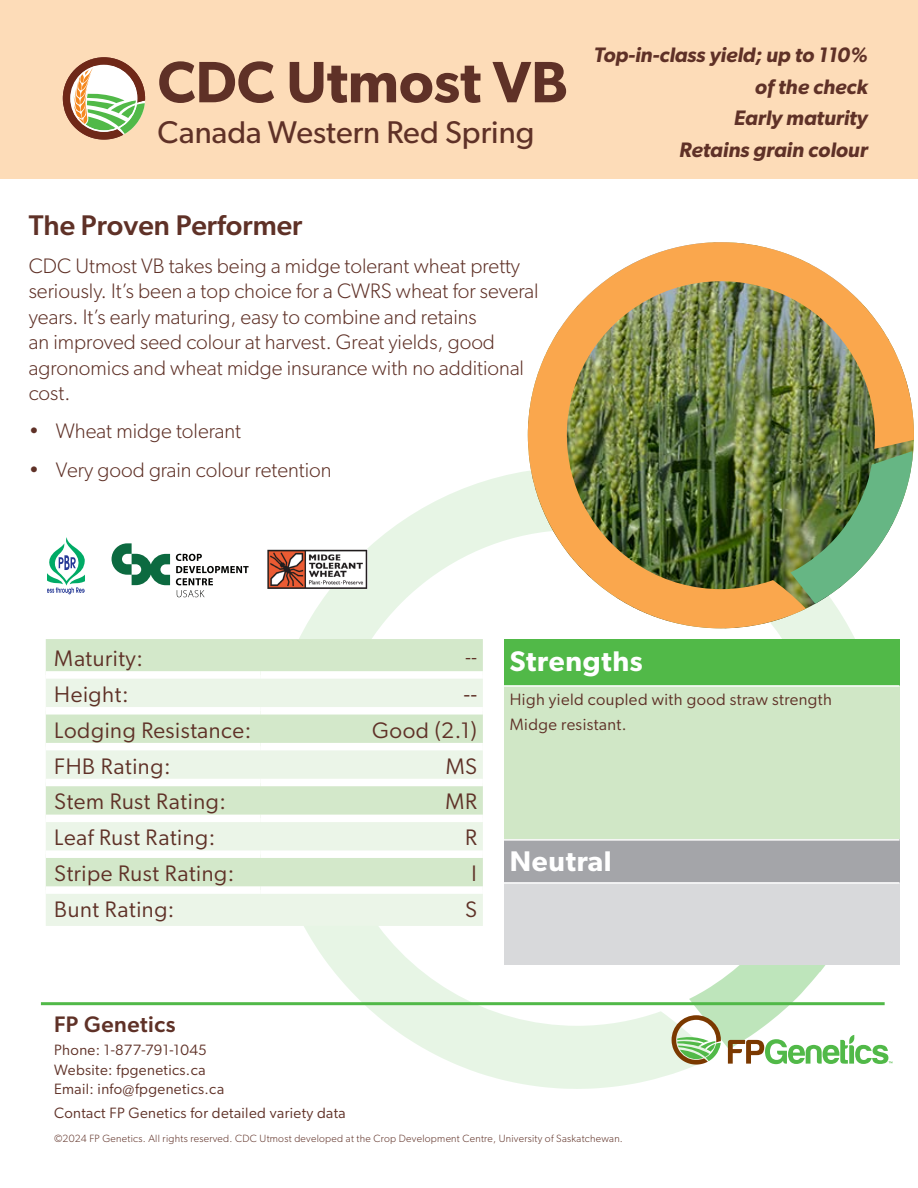
<style>
.page{position:relative;width:918px;height:1188px;background:#fff}
.page>*{position:absolute;margin:0;border:0;box-sizing:border-box;transform-origin:0 0}
.Table_Style{font:600 58.5px "Gibson";color:#5f3127}
.Table_Style-2{font:31.5px "Gibson";color:#5f3127}
.Table_Style-3{font:500 28.5px "Gibson";color:#5f3127}
.Stable_Attributes{font:600 28.5px "Gibson";letter-spacing:.025em;color:#fff}
.Stable_Attributes-2{font:22.5px "Gibson";letter-spacing:.025em;color:#5f3127}
.Stable_Attributes_Right_Column{font:22.5px "Gibson";letter-spacing:.025em;color:#5f3127}
.t1{font:500 22.5px "Gibson";letter-spacing:.025em;color:#5f3127}
.Variety_Description{font:300 21px/25.5px "Gibson";color:#5f3127}
.Table_Style-4{font:italic 600 21px "Gibson";color:#5f3127}
.Stable_Attributes_Right_Column-2{font:19.5px "Gibson";color:#5f3127}
.Stable_Attributes-3{font:16.5px "Gibson";letter-spacing:.025em;color:#5f3127}
.t2{font:15px/19.5px "Gibson";letter-spacing:.025em;color:#5f3127}
.Stable_Attributes_Right_Column-3{font:300 10.5px "Gibson";letter-spacing:.025em;color:#5f3127}
</style>
<div class="page">
<svg style="left:266px;top:471px;width:622px;height:618px"></svg>
<svg style="left:689px;top:964px;width:197px;height:85px"></svg>
<hr style="left:41px;top:1002px;width:844px;height:3px;background:#51b948">
<svg style="left:728px;top:1035px;width:165px;height:29px"></svg>
<svg style="left:672px;top:1015px;width:49px;height:51px"></svg>
<div style="left:0;top:0;width:918px;height:179px;background:#fddcb8"></div>
<svg style="left:63px;top:57px;width:82px;height:83px"></svg>
<div style="left:46px;top:639px;width:437px;height:32px;background:#d3e8ca"></div>
<svg style="left:46px;top:679px;width:437px;height:247px;background:#e1efdb"></svg>
<div style="left:260px;top:671px;width:223px;height:8px;background:#fff"></div>
<div style="left:46px;top:707px;width:214px;height:8px;background:#fff"></div>
<div style="left:260px;top:707px;width:223px;height:8px;background:#fff"></div>
<div style="left:46px;top:743px;width:214px;height:7px;background:#fff"></div>
<div style="left:260px;top:743px;width:223px;height:7px;background:#fff"></div>
<div style="left:46px;top:779px;width:214px;height:7px;background:#fff"></div>
<div style="left:260px;top:779px;width:223px;height:7px;background:#fff"></div>
<div style="left:46px;top:815px;width:214px;height:7px;background:#fff"></div>
<div style="left:260px;top:815px;width:223px;height:7px;background:#fff"></div>
<div style="left:46px;top:850px;width:214px;height:8px;background:#fff"></div>
<div style="left:260px;top:850px;width:223px;height:8px;background:#fff"></div>
<div style="left:46px;top:886px;width:214px;height:8px;background:#fff"></div>
<div style="left:260px;top:886px;width:223px;height:8px;background:#fff"></div>
<svg style="left:48px;top:537px;width:37px;height:57px"></svg>
<img style="left:528px;top:242px;width:386px;height:386px">
<svg style="left:790px;top:451px;width:123px;height:153px"></svg>
<div style="left:504px;top:640px;width:395px;height:46px;background:#51b948"></div>
<div style="left:504px;top:686px;width:395px;height:154px;background:#d0e7c6"></div>
<div style="left:504px;top:840px;width:395px;height:43px;background:#a4a5a9"></div>
<div style="left:504px;top:883px;width:395px;height:81px;background:#d8d9db"></div>
<hr style="left:504px;top:685px;width:395px;height:2px;background:#fff">
<hr style="left:504px;top:839px;width:395px;height:2px;background:#fff">
<hr style="left:504px;top:882px;width:395px;height:2px;background:#fff">
<svg style="left:112px;top:543px;width:58px;height:42px"></svg>
<svg style="left:176px;top:554px;width:73px;height:43px"></svg>
<img style="left:268px;top:550px;width:99px;height:39px">
<p class="Table_Style" style="left:158px;top:47px;width:412px">CDC Utmost VB</p>
<p class="Table_Style-2" style="left:158px;top:113px;width:378px">Canada Western Red Spring</p>
<p class="Table_Style-3" style="left:29px;top:208px;width:275px">The Proven Performer</p>
<p class="Variety_Description" style="left:29px;top:252px;width:511px">CDC Utmost VB takes being a midge tolerant wheat pretty seriously. It’s been a top choice for a CWRS wheat for several years. It’s early maturing, easy to combine and retains<br>an improved seed colour at harvest. Great yields, good agronomics and wheat midge insurance with no additional cost.</p>
<p class="Variety_Description" style="left:29px;top:418px;width:214px">• Wheat midge tolerant</p>
<p class="Variety_Description" style="left:29px;top:456px;width:304px">• Very good grain colour retention</p>
<p class="Table_Style-4" style="left:594px;top:42px;width:275px">Top-in-class yield; up to 110%</p>
<p class="Table_Style-4" style="left:755px;top:74px;width:114px">of the check</p>
<p class="Table_Style-4" style="left:734px;top:105px;width:135px">Early maturity</p>
<p class="Table_Style-4" style="left:679px;top:137px;width:190px">Retains grain colour</p>
<p class="Stable_Attributes-2" style="left:54px;top:645px;width:90px">Maturity:</p>
<p class="Stable_Attributes_Right_Column-2" style="left:466px;top:645px;width:13px">--</p>
<p class="Stable_Attributes-2" style="left:54px;top:681px;width:76px">Height:</p>
<p class="Stable_Attributes_Right_Column" style="left:464px;top:681px;width:14px">--</p>
<p class="Stable_Attributes-2" style="left:54px;top:716px;width:199px">Lodging Resistance:</p>
<p class="Stable_Attributes_Right_Column" style="left:372px;top:716px;width:106px">Good (2.1)</p>
<p class="Stable_Attributes-2" style="left:54px;top:752px;width:118px">FHB Rating:</p>
<p class="Stable_Attributes_Right_Column" style="left:446px;top:752px;width:33px">MS</p>
<p class="Stable_Attributes-2" style="left:54px;top:788px;width:173px">Stem Rust Rating:</p>
<p class="Stable_Attributes_Right_Column" style="left:446px;top:788px;width:33px">MR</p>
<p class="Stable_Attributes-2" style="left:54px;top:824px;width:163px">Leaf Rust Rating:</p>
<p class="Stable_Attributes_Right_Column" style="left:465px;top:824px;width:13px">R</p>
<p class="Stable_Attributes-2" style="left:54px;top:860px;width:182px">Stripe Rust Rating:</p>
<p class="Stable_Attributes_Right_Column" style="left:472px;top:860px;width:7px">I</p>
<p class="Stable_Attributes-2" style="left:54px;top:896px;width:122px">Bunt Rating:</p>
<p class="Stable_Attributes_Right_Column" style="left:465px;top:896px;width:13px">S</p>
<p class="Stable_Attributes" style="left:510px;top:644px;width:134px">Strengths</p>
<p class="Stable_Attributes-3" style="left:510px;top:690px;width:324px">High yield coupled with good straw strength</p>
<p class="Stable_Attributes-3" style="left:510px;top:715px;width:118px">Midge resistant.</p>
<p class="Stable_Attributes" style="left:510px;top:844px;width:103px">Neutral</p>
<p class="t1" style="left:54px;top:1010px;width:123px">FP Genetics</p>
<p class="t2" style="left:54px;top:1040px;width:172px">Phone: 1-877-791-1045<br>Website: fpgenetics.ca<br>Email: info@fpgenetics.ca</p>
<p class="t2" style="left:54px;top:1103px;width:293px">Contact FP Genetics for detailed variety data</p>
<p class="Stable_Attributes_Right_Column-3" style="left:54px;top:1132px;width:570px">©2024 FP Genetics. All rights reserved. CDC Utmost developed at the Crop Development Centre, University of Saskatchewan.</p>
</div>
